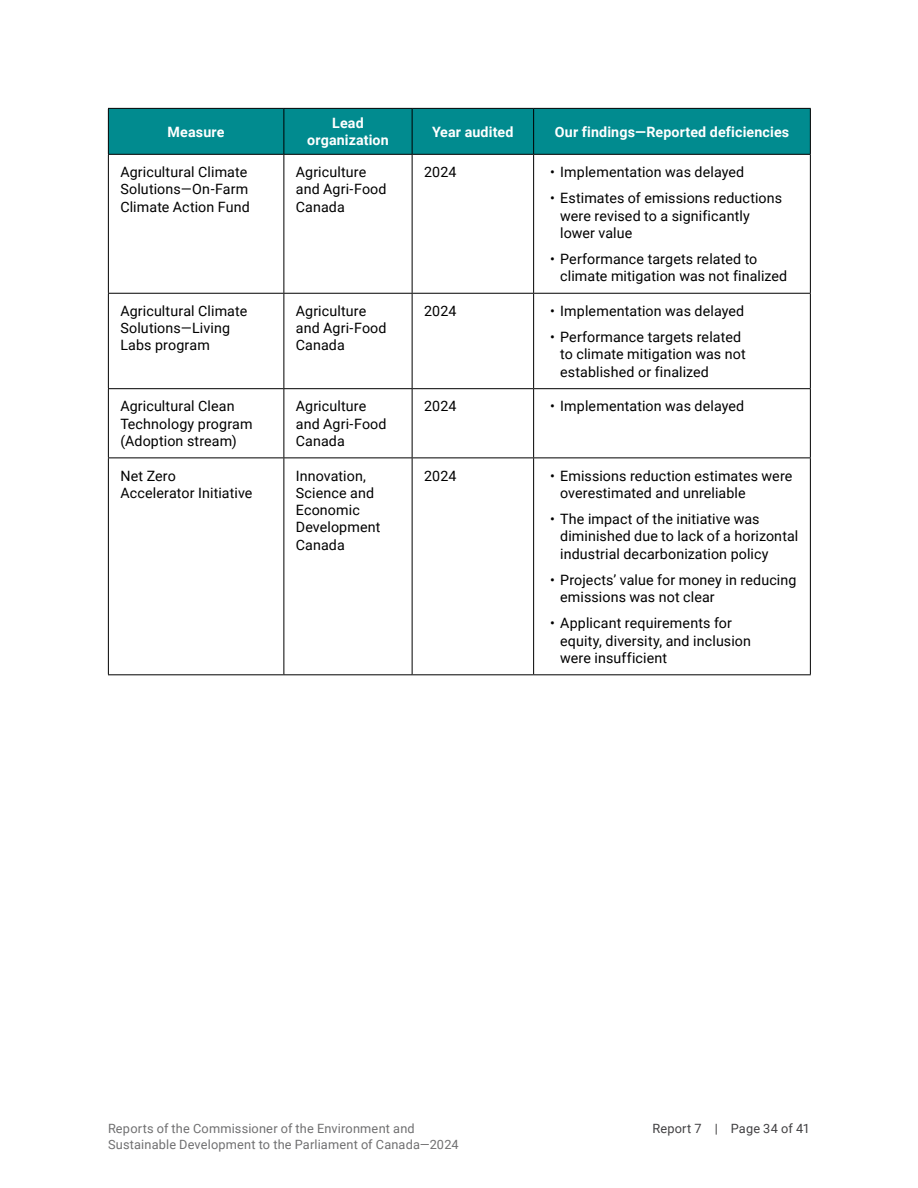
<style>
.page{position:relative;width:918px;height:1188px;background:#fff}
.page>*{position:absolute;margin:0;border:0;box-sizing:border-box;transform-origin:0 0}
.id1391{font:14.25px/17.2px "Roboto";letter-spacing:.01em;color:#000}
.t1{font:700 14.25px/17.2px "Roboto";letter-spacing:.01em;color:#fff;text-align:center}
.id1393{font:14.25px/17.2px "Roboto";letter-spacing:.01em;color:#000}
.t2{font:12.75px/15.8px "Roboto";letter-spacing:.015em;color:#707071}
.t3{font:12.75px "Roboto";letter-spacing:.015em;color:#414042}
</style>
<div class="page">
<div style="left:109px;top:109px;width:701px;height:45px;background:#018b8f"></div>
<hr style="left:108px;top:108px;width:176px;height:1px;background:#000">
<hr style="left:108px;top:109px;width:1px;height:45px;background:#000">
<hr style="left:284px;top:108px;width:128px;height:1px;background:#000">
<hr style="left:284px;top:109px;width:1px;height:45px;background:#000">
<hr style="left:412px;top:108px;width:122px;height:1px;background:#000">
<hr style="left:412px;top:109px;width:1px;height:45px;background:#000">
<hr style="left:534px;top:108px;width:277px;height:1px;background:#000">
<hr style="left:533px;top:109px;width:1px;height:45px;background:#000">
<hr style="left:810px;top:109px;width:1px;height:45px;background:#000">
<hr style="left:108px;top:154px;width:176px;height:1px;background:#000">
<hr style="left:108px;top:155px;width:1px;height:138px;background:#000">
<hr style="left:284px;top:154px;width:128px;height:1px;background:#000">
<hr style="left:284px;top:155px;width:1px;height:138px;background:#000">
<hr style="left:412px;top:154px;width:122px;height:1px;background:#000">
<hr style="left:412px;top:155px;width:1px;height:138px;background:#000">
<hr style="left:534px;top:154px;width:277px;height:1px;background:#000">
<hr style="left:533px;top:155px;width:1px;height:138px;background:#000">
<hr style="left:810px;top:155px;width:1px;height:138px;background:#000">
<hr style="left:108px;top:293px;width:176px;height:1px;background:#000">
<hr style="left:108px;top:294px;width:1px;height:94px;background:#000">
<hr style="left:284px;top:293px;width:128px;height:1px;background:#000">
<hr style="left:284px;top:294px;width:1px;height:94px;background:#000">
<hr style="left:412px;top:293px;width:122px;height:1px;background:#000">
<hr style="left:412px;top:294px;width:1px;height:94px;background:#000">
<hr style="left:534px;top:293px;width:277px;height:1px;background:#000">
<hr style="left:533px;top:294px;width:1px;height:94px;background:#000">
<hr style="left:810px;top:294px;width:1px;height:94px;background:#000">
<hr style="left:108px;top:388px;width:176px;height:1px;background:#000">
<hr style="left:108px;top:389px;width:1px;height:69px;background:#000">
<hr style="left:284px;top:388px;width:128px;height:1px;background:#000">
<hr style="left:284px;top:389px;width:1px;height:69px;background:#000">
<hr style="left:412px;top:388px;width:122px;height:1px;background:#000">
<hr style="left:412px;top:389px;width:1px;height:69px;background:#000">
<hr style="left:534px;top:388px;width:277px;height:1px;background:#000">
<hr style="left:533px;top:389px;width:1px;height:69px;background:#000">
<hr style="left:810px;top:389px;width:1px;height:69px;background:#000">
<hr style="left:108px;top:458px;width:176px;height:1px;background:#000">
<hr style="left:108px;top:458px;width:1px;height:216px;background:#000">
<hr style="left:284px;top:458px;width:128px;height:1px;background:#000">
<hr style="left:284px;top:458px;width:1px;height:216px;background:#000">
<hr style="left:412px;top:458px;width:122px;height:1px;background:#000">
<hr style="left:412px;top:458px;width:1px;height:216px;background:#000">
<hr style="left:534px;top:458px;width:277px;height:1px;background:#000">
<hr style="left:533px;top:458px;width:1px;height:216px;background:#000">
<hr style="left:810px;top:458px;width:1px;height:216px;background:#000">
<hr style="left:108px;top:674px;width:176px;height:1px;background:#000">
<hr style="left:284px;top:674px;width:128px;height:1px;background:#000">
<hr style="left:412px;top:674px;width:122px;height:1px;background:#000">
<hr style="left:534px;top:674px;width:277px;height:1px;background:#000">
<p class="t1" style="left:168px;top:122px;width:58px">Measure</p>
<p class="t1" style="left:307px;top:114px;width:83px">Lead organization</p>
<p class="t1" style="left:432px;top:122px;width:83px">Year audited</p>
<p class="t1" style="left:555px;top:122px;width:236px">Our findings—Reported deficiencies</p>
<p class="id1391" style="left:120px;top:163px;width:131px">Agricultural Climate<br>Solutions—On-Farm<br>Climate Action Fund</p>
<p class="id1391" style="left:296px;top:163px;width:92px">Agriculture and Agri-Food<br>Canada</p>
<p class="id1391" style="left:424px;top:163px;width:34px">2024</p>
<p class="id1391" style="left:550px;top:163px;width:196px">• Implementation was delayed</p>
<p class="id1391" style="left:560px;top:189px;width:224px;text-indent:-10px">• Estimates of emissions reductions were revised to a significantly lower value</p>
<p class="id1391" style="left:560px;top:250px;width:229px;text-indent:-10px">• Performance targets related to climate mitigation was not finalized</p>
<p class="id1391" style="left:120px;top:302px;width:128px">Agricultural Climate<br>Solutions—Living<br>Labs program</p>
<p class="id1391" style="left:296px;top:302px;width:92px">Agriculture and Agri-Food<br>Canada</p>
<p class="id1391" style="left:424px;top:302px;width:34px">2024</p>
<p class="id1391" style="left:550px;top:302px;width:196px">• Implementation was delayed</p>
<p class="id1391" style="left:560px;top:328px;width:187px;text-indent:-10px">• Performance targets related to climate mitigation was not established or finalized</p>
<p class="id1391" style="left:120px;top:397px;width:134px">Agricultural Clean<br>Technology program (Adoption stream)</p>
<p class="id1393" style="left:296px;top:397px;width:92px">Agriculture and Agri-Food<br>Canada</p>
<p class="id1393" style="left:424px;top:397px;width:34px">2024</p>
<p class="id1391" style="left:550px;top:397px;width:196px">• Implementation was delayed</p>
<p class="id1391" style="left:120px;top:466px;width:134px">Net Zero<br>Accelerator Initiative</p>
<p class="id1391" style="left:296px;top:466px;width:86px">Innovation,<br>Science and<br>Economic<br>Development<br>Canada</p>
<p class="id1391" style="left:424px;top:466px;width:34px">2024</p>
<p class="id1391" style="left:560px;top:466px;width:234px;text-indent:-10px">• Emissions reduction estimates were overestimated and unreliable</p>
<p class="id1391" style="left:560px;top:510px;width:240px;text-indent:-10px">• The impact of the initiative was diminished due to lack of a horizontal industrial decarbonization policy</p>
<p class="id1391" style="left:560px;top:571px;width:238px;text-indent:-10px">• Projects’ value for money in reducing emissions was not clear</p>
<p class="id1391" style="left:560px;top:614px;width:192px;text-indent:-10px">• Applicant requirements for equity, diversity, and inclusion were insufficient</p>
<p class="t2" style="left:108px;top:1120px;width:352px">Reports of the Commissioner of the Environment and<br>Sustainable Development to the Parliament of Canada—2024</p>
<p class="t3" style="left:652px;top:1120px;width:159px">Report 7 | Page 34 of 41</p>
</div>
